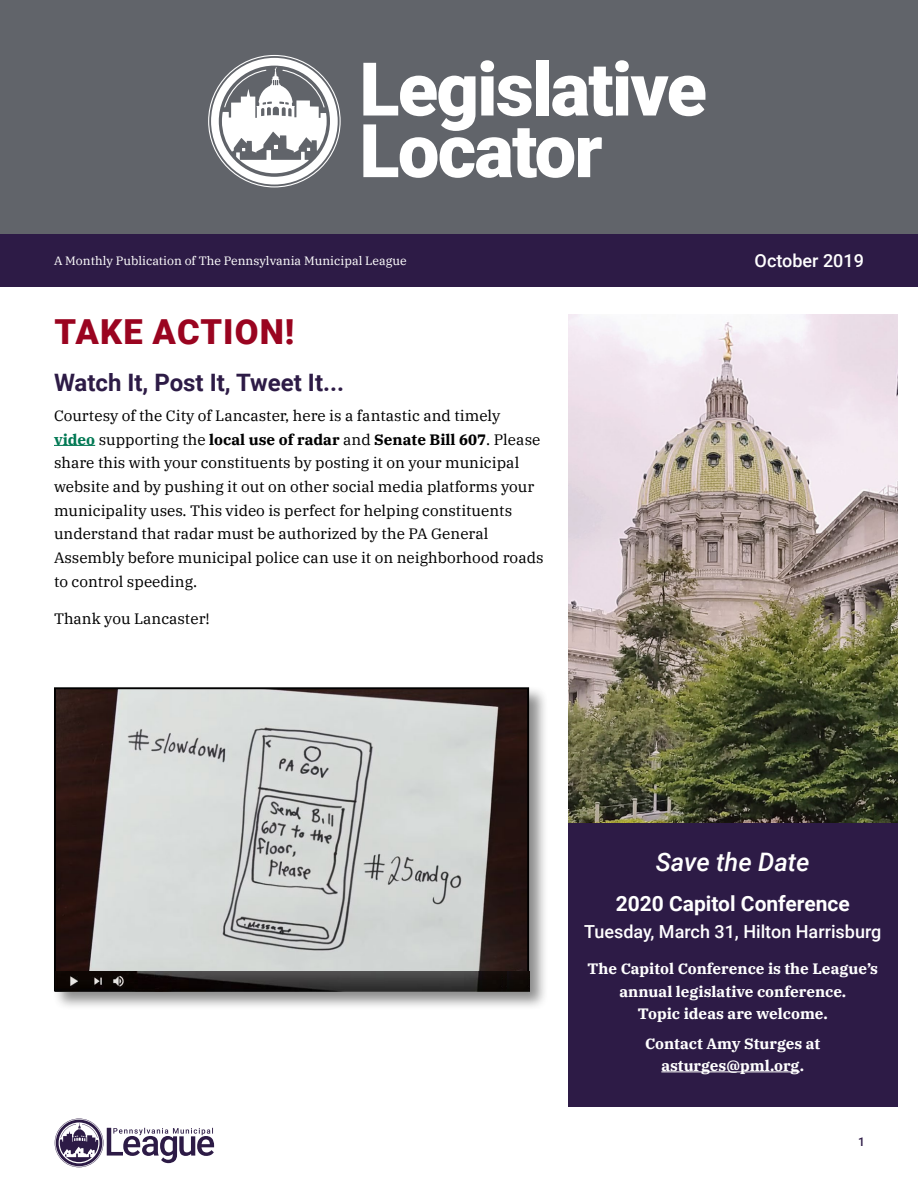
<style>
.page{position:relative;width:918px;height:1188px;background:#fff}
.page>*{position:absolute;margin:0;border:0;box-sizing:border-box;transform-origin:0 0}
.t1{font:900 74.1px/61.7px "Roboto";letter-spacing:-.025em;color:#fff}
.t2{font:900 34.5px "Roboto";letter-spacing:.035em;color:#9a0420}
.t3{font:italic 500 25.5px "Roboto";color:#fff}
.t4{font:700 24px "Roboto";color:#2d1b46}
.t5{font:700 21px "Roboto";color:#fff}
.t6{font:500 18px "Roboto";color:#fff}
.t7{font:15px/23.7px "IBM Plex Serif";color:#000}
.t8{font:700 15px/22.5px "IBM Plex Serif";color:#fff;text-align:center}
.t9{font:12px "IBM Plex Serif";color:#fff}
.t10{font:500 12px "Roboto";color:#2d1b46}
.s1{font-weight:700;color:#007853}
.s2{font-weight:700}
</style>
<div class="page">
<div style="left:0;top:153px;width:918px;height:134px;background:#2d1b46"></div>
<div style="left:0;top:0;width:918px;height:233px;background:#61646a"></div>
<svg style="left:55px;top:1119px;width:159px;height:48px"></svg>
<svg style="left:208px;top:55px;width:133px;height:132px"></svg>
<hr style="left:54px;top:445px;width:41px;height:1px;background:#007853">
<img style="left:568px;top:314px;width:329px;height:510px">
<div style="left:568px;top:824px;width:329px;height:283px;background:#2d1b46"></div>
<hr style="left:661px;top:1071px;width:139px;height:1px;background:#fff">
<div style="left:52px;top:685px;width:496px;height:326px;background:#000;opacity:.45"></div>
<img style="left:57px;top:690px;width:469px;height:281px">
<div style="left:54px;top:687px;width:475px;height:305px;border:2px solid #000"></div>
<img style="left:55px;top:971px;width:410px;height:20px">
<img style="left:507px;top:971px;width:22px;height:21px">
<img style="left:502px;top:971px;width:5px;height:21px">
<img style="left:465px;top:971px;width:37px;height:21px">
<h1 class="t1" style="left:359px;top:56px;width:349px">Legislative<br>Locator</h1>
<p class="t9" style="left:54px;top:251px;width:354px">A Monthly Publication of The Pennsylvania Municipal League</p>
<p class="t6" style="left:755px;top:248px;width:111px">October 2019</p>
<h2 class="t2" style="left:55px;top:307px;width:241px">TAKE ACTION!</h2>
<h3 class="t4" style="left:54px;top:365px;width:292px">Watch It, Post It, Tweet It...</h3>
<p class="t7" style="left:54px;top:403px;width:491px">Courtesy of the City of Lancaster, here is a fantastic and timely <span class="s1">video</span> supporting the <span class="s2">local use of radar</span> and <span class="s2">Senate Bill 607</span>. Please share this with your constituents by posting it on your municipal website and by pushing it out on other social media platforms your municipality uses. This video is perfect for helping constituents understand that radar must be authorized by the PA General Assembly before municipal police can use it on neighborhood roads to control speeding.</p>
<p class="t7" style="left:54px;top:606px;width:157px">Thank you Lancaster!</p>
<h3 class="t3" style="left:656px;top:844px;width:155px">Save the Date</h3>
<h3 class="t5" style="left:616px;top:889px;width:236px">2020 Capitol Conference</h3>
<p class="t6" style="left:584px;top:919px;width:299px">Tuesday, March 31, Hilton Harrisburg</p>
<p class="t8" style="left:587px;top:957px;width:292px">The Capitol Conference is the League’s annual legislative conference.<br>Topic ideas are welcome.</p>
<p class="t8" style="left:645px;top:1031px;width:177px">Contact Amy Sturges at asturges@pml.org.</p>
<p class="t10" style="left:858px;top:1134px;width:8px">1</p>
</div>
